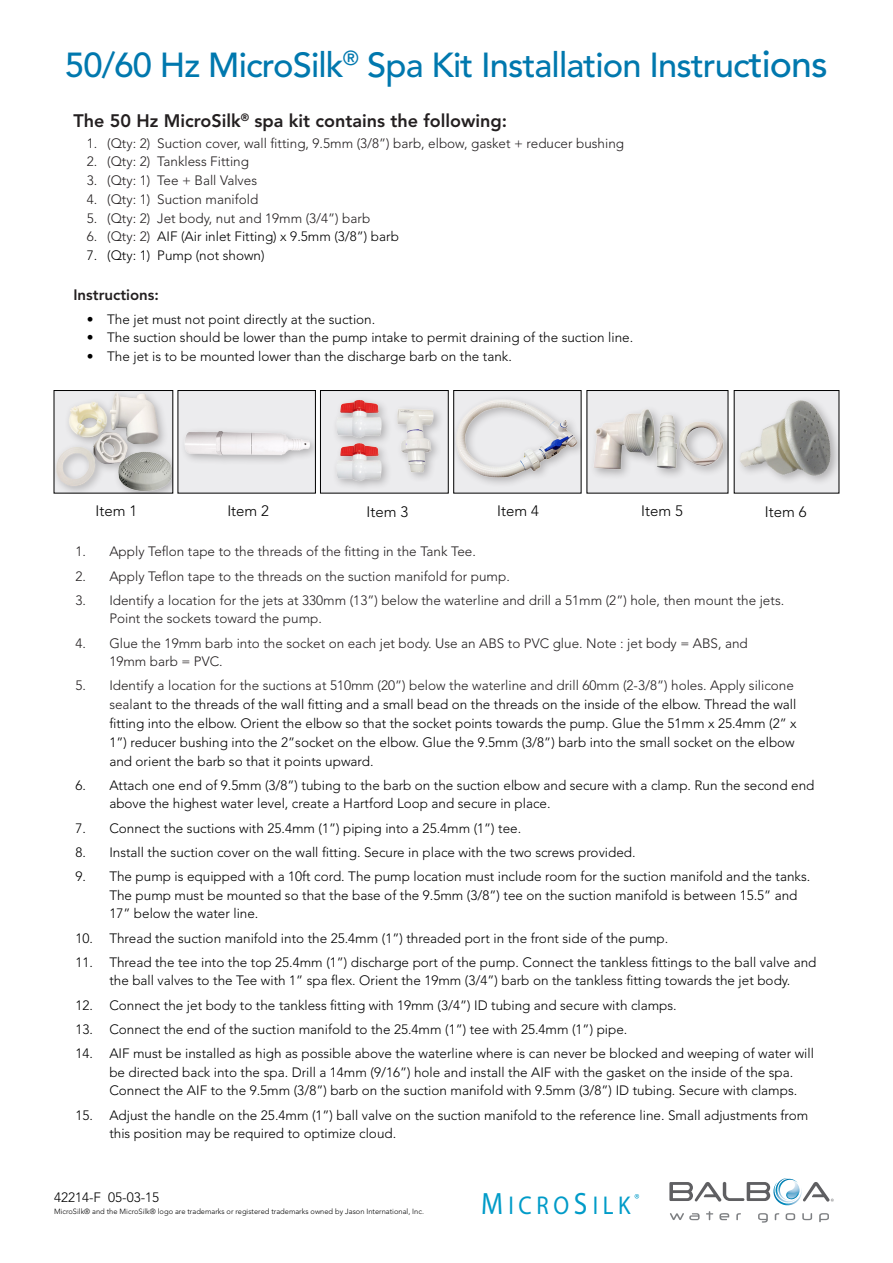
<style>
.page{position:relative;width:893px;height:1263px;background:#fff}
.page>*{position:absolute;margin:0;border:0;box-sizing:border-box;transform-origin:0 0}
.Calibri_11pt{font:500 34.5px "Avenir LT Std";letter-spacing:-.025em;color:#0078ae}
.t1{font:25.8px "Frutiger";letter-spacing:.2em;color:#009bc8;scale:.89 1}
.t2{font:800 18px "Avenir LT Std";color:#231f20}
.Calibri_11pt-2{font:300 15px "Avenir LT Std";color:#000}
.t3{font:800 15px "Avenir LT Std";color:#231f20}
.Calibri_11pt-3{font:300 13.5px/18.8px "Avenir LT Std";color:#000}
.t4{font:300 13.5px/18.8px "Avenir LT Std";color:#231f20}
.Calibri_11pt-4{font:300 7.5px "Avenir LT Std";color:#000}
.s1{font-size:37.5px}
.s2{color:#231f20}
.s3{font-size:30.9px}
</style>
<div class="page">
<svg style="left:669px;top:1178px;width:165px;height:44px"></svg>
<svg style="left:635px;top:1194px;width:4px;height:4px"></svg>
<img style="left:736px;top:392px;width:101px;height:99px">
<img style="left:455px;top:392px;width:123px;height:99px">
<div style="left:453px;top:390px;width:128px;height:103px;border:1px solid #000"></div>
<img style="left:324px;top:392px;width:123px;height:99px">
<div style="left:320px;top:390px;width:129px;height:103px;border:1px solid #000"></div>
<img style="left:56px;top:392px;width:115px;height:99px">
<img style="left:589px;top:394px;width:137px;height:97px">
<img style="left:180px;top:392px;width:134px;height:99px">
<div style="left:178px;top:390px;width:138px;height:103px;border:1px solid #000"></div>
<p class="Calibri_11pt" style="left:65px;top:45px;width:764px">50/60 Hz MicroSilk<sup>®</sup> Spa Kit Installation Instruc<span class="s1">tions</span></p>
<p class="t2" style="left:73px;top:110px;width:435px">The 50 Hz MicroSilk<sup>®</sup> spa kit contains the following:</p>
<p class="t4" style="left:87px;top:134px;width:539px">1. (Qty: 2) Suction cover, wall fitting, 9.5mm (3/8”) barb, elbow, gasket + reducer bushing</p>
<p class="t4" style="left:87px;top:152px;width:164px">2. (Qty: 2) Tankless Fitting</p>
<p class="t4" style="left:87px;top:171px;width:172px">3. (Qty: 1) Tee + Ball Valves</p>
<p class="t4" style="left:87px;top:190px;width:173px">4. (Qty: 1) Suction manifold</p>
<p class="t4" style="left:87px;top:209px;width:285px">5. (Qty: 2) Jet body, nut and 19mm (3/4”) barb</p>
<p class="Calibri_11pt-3" style="left:87px;top:227px;width:314px"><span class="s2">6. (Qty: 2)</span> AIF (Air inlet Fitting) x 9.5mm (3/8”) barb</p>
<p class="Calibri_11pt-3" style="left:87px;top:246px;width:179px">7. (Qty: 1) Pump (not shown)</p>
<p class="t3" style="left:73px;top:286px;width:87px">Instructions:</p>
<p class="Calibri_11pt-3" style="left:87px;top:309px;width:290px">• The jet must not point directly at the suction.</p>
<p class="Calibri_11pt-3" style="left:87px;top:328px;width:548px">• The suction should be lower than the pump intake to permit draining of the suction line.</p>
<p class="Calibri_11pt-3" style="left:87px;top:347px;width:427px">• The jet is to be mounted lower than the discharge barb on the tank.</p>
<p class="Calibri_11pt-2" style="left:96px;top:502px;width:43px">Item 1</p>
<p class="Calibri_11pt-2" style="left:227px;top:502px;width:43px">Item 2</p>
<p class="Calibri_11pt-2" style="left:367px;top:503px;width:43px">Item 3</p>
<p class="Calibri_11pt-2" style="left:497px;top:502px;width:43px">Item 4</p>
<p class="Calibri_11pt-2" style="left:641px;top:502px;width:43px">Item 5</p>
<p class="Calibri_11pt-2" style="left:765px;top:503px;width:43px">Item 6</p>
<p class="t4" style="left:76px;top:542px;width:402px">1. Apply Teflon tape to the threads of the fitting in the Tank Tee.</p>
<p class="t4" style="left:76px;top:566px;width:436px">2. Apply Teflon tape to the threads on the suction manifold for pump.</p>
<p class="t4" style="left:109px;top:591px;width:676px;text-indent:-34px">3. Identify a location for the jets at 330mm (13”) below the waterline and drill a 51mm (2”) hole, then mount the jets.<br>Point the sockets toward the pump.</p>
<p class="t4" style="left:109px;top:634px;width:640px;text-indent:-34px">4. Glue the 19mm barb into the socket on each jet body. Use an ABS to PVC glue. Note : jet body = ABS, and<br>19mm barb = PVC.</p>
<p class="Calibri_11pt-3" style="left:109px;top:676px;width:689px;text-indent:-34px"><span class="s2">5. Identify a location for the suctions at 510mm (20”) below the waterline and drill 60mm (2-3/8”) holes. Apply silicone seal</span>ant to the threads of the wall fitting and a small bead on the threads on the inside of the elbow. Thread the wall fitting into the elbow. Orient the elbow so that the socket points towards the pump. Glue the 51mm x 25.4mm (2” x 1”) reducer bushing into the 2”socket on the elbow. Glue the 9.5mm (3/8”) barb into the small socket on the elbow and orient the barb so that it points upward.</p>
<p class="Calibri_11pt-3" style="left:109px;top:776px;width:707px;text-indent:-34px">6. Attach one end of 9.5mm (3/8”) tubing to the barb on the suction elbow and secure with a clamp. Run the second end above the highest water level, create a Hartford Loop and secure in place.</p>
<p class="Calibri_11pt-3" style="left:76px;top:818px;width:447px">7. Connect the suctions with 25.4mm (1”) piping into a 25.4mm (1”) tee.</p>
<p class="Calibri_11pt-3" style="left:76px;top:843px;width:562px">8. Install the suction cover on the wall fitting. Secure in place with the two screws provided.</p>
<p class="Calibri_11pt-3" style="left:109px;top:867px;width:702px;text-indent:-34px">9. The pump is equipped with a 10ft cord. The pump location must include room for the suction manifold and the tanks.<br>The pump must be mounted so that the base of the 9.5mm (3/8”) tee on the suction manifold is between 15.5” and<br>17” below the water line.</p>
<p class="Calibri_11pt-3" style="left:76px;top:928px;width:594px">10. Thread the suction manifold into the 25.4mm (1”) threaded port in the front side of the pump.</p>
<p class="Calibri_11pt-3" style="left:76px;top:953px;width:742px;text-align:center">11. Thread the tee into the top 25.4mm (1”) discharge port of the pump. Connect the tankless fittings to the ball valve and the ball valves to the Tee with 1” spa flex. Orient the 19mm (3/4”) barb on the tankless fitting towards the jet body.</p>
<p class="Calibri_11pt-3" style="left:76px;top:995px;width:603px">12. Connect the jet body to the tankless fitting with 19mm (3/4”) ID tubing and secure with clamps.</p>
<p class="Calibri_11pt-3" style="left:76px;top:1020px;width:553px">13. Connect the end of the suction manifold to the 25.4mm (1”) tee with 25.4mm (1”) pipe.</p>
<p class="Calibri_11pt-3" style="left:109px;top:1044px;width:706px;text-indent:-34px">14. AIF must be installed as high as possible above the waterline where is can never be blocked and weeping of water will be directed back into the spa. Drill a 14mm (9/16”) hole and install the AIF with the gasket on the inside of the spa.<br>Connect the AIF to the 9.5mm (3/8”) barb on the suction manifold with 9.5mm (3/8”) ID tubing. Secure with clamps.</p>
<p class="Calibri_11pt-3" style="left:109px;top:1105px;width:700px;text-indent:-34px">15. Adjust the handle on the 25.4mm (1”) ball valve on the suction manifold to the reference line. Small adjustments from this position may be required to optimize cloud.</p>
<p class="Calibri_11pt-3" style="left:54px;top:1188px;width:107px">42214-F 05-03-15</p>
<p class="Calibri_11pt-4" style="left:54px;top:1207px;width:371px">MicroSilk® and the MicroSilk® logo are trademarks or registered trademarks owned by Jason International, Inc.</p>
<p class="t1" style="left:481px;top:1189px;width:169px"><span class="s3">M</span>ICRO<span class="s3">S</span>ILK</p>
</div>
